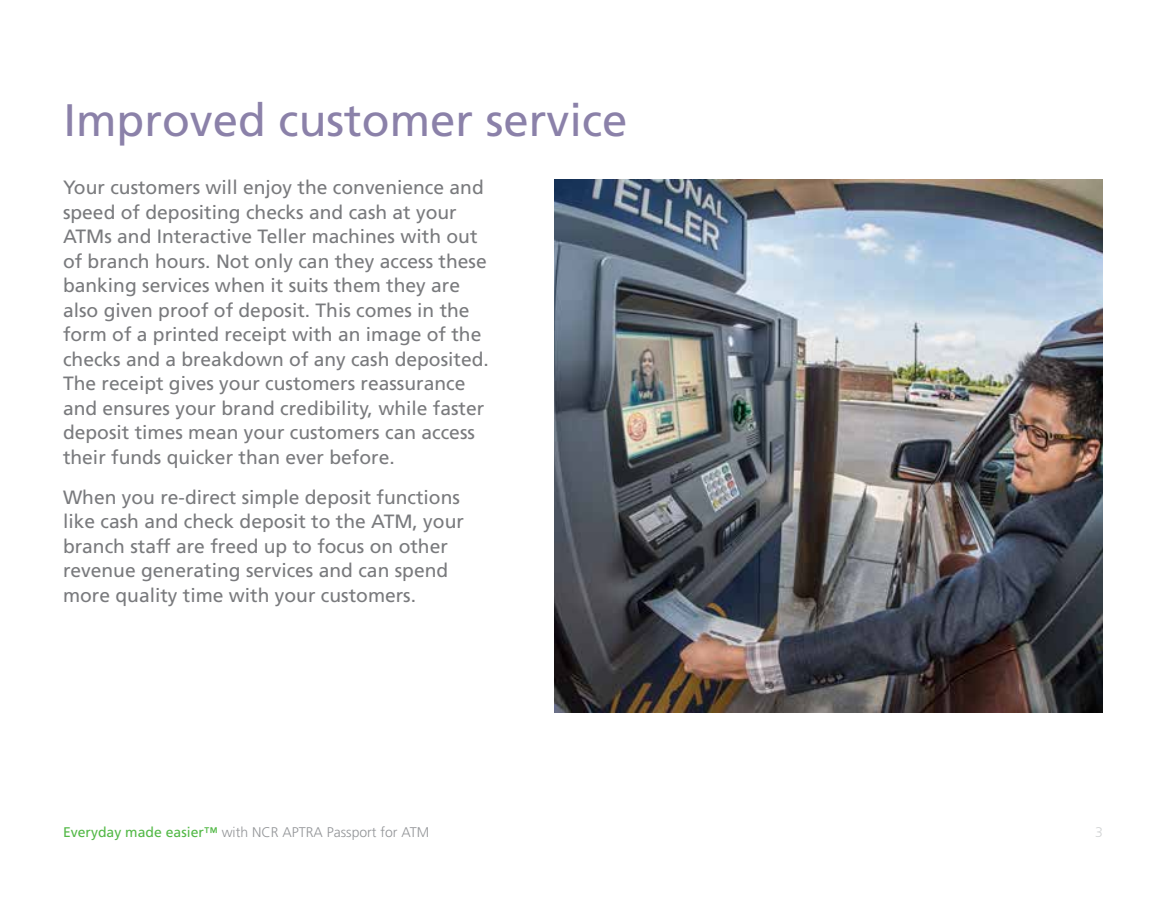
<style>
.page{position:relative;width:1166px;height:901px;background:#fff}
.page>*{position:absolute;margin:0;border:0;box-sizing:border-box;transform-origin:0 0}
.t1{font:45.5px "Frutiger LT Std";color:#8b81a9}
.t2{font:19.25px/24.5px "Frutiger LT Std";color:#797a7d}
.t3{font:300 14px "Frutiger LT Std";color:#939598}
.t4{font:300 14px "Frutiger LT Std";color:#d1d3d4}
.s1{font-weight:400;color:#54b948}
</style>
<div class="page">
<img style="left:554px;top:180px;width:548px;height:533px">
<h1 class="t1" style="left:63px;top:93px;width:565px">Improved customer service</h1>
<p class="t2" style="left:63px;top:175px;width:427px">Your customers will enjoy the convenience and speed of depositing checks and cash at your ATMs and Interactive Teller machines with out of branch hours. Not only can they access these banking services when it suits them they are also given proof of deposit. This comes in the form of a printed receipt with an image of the checks and a breakdown of any cash deposited.<br>The receipt gives your customers reassurance and ensures your brand credibility, while faster deposit times mean your customers can access their funds quicker than ever before.</p>
<p class="t2" style="left:63px;top:485px;width:402px">When you re-direct simple deposit functions like cash and check deposit to the ATM, your branch staff are freed up to focus on other revenue generating services and can spend more quality time with your customers.</p>
<p class="t3" style="left:63px;top:824px;width:368px"><span class="s1">Everyday made easier™</span> with NCR APTRA Passport for ATM</p>
<p class="t4" style="left:1095px;top:825px;width:9px">3</p>
</div>
